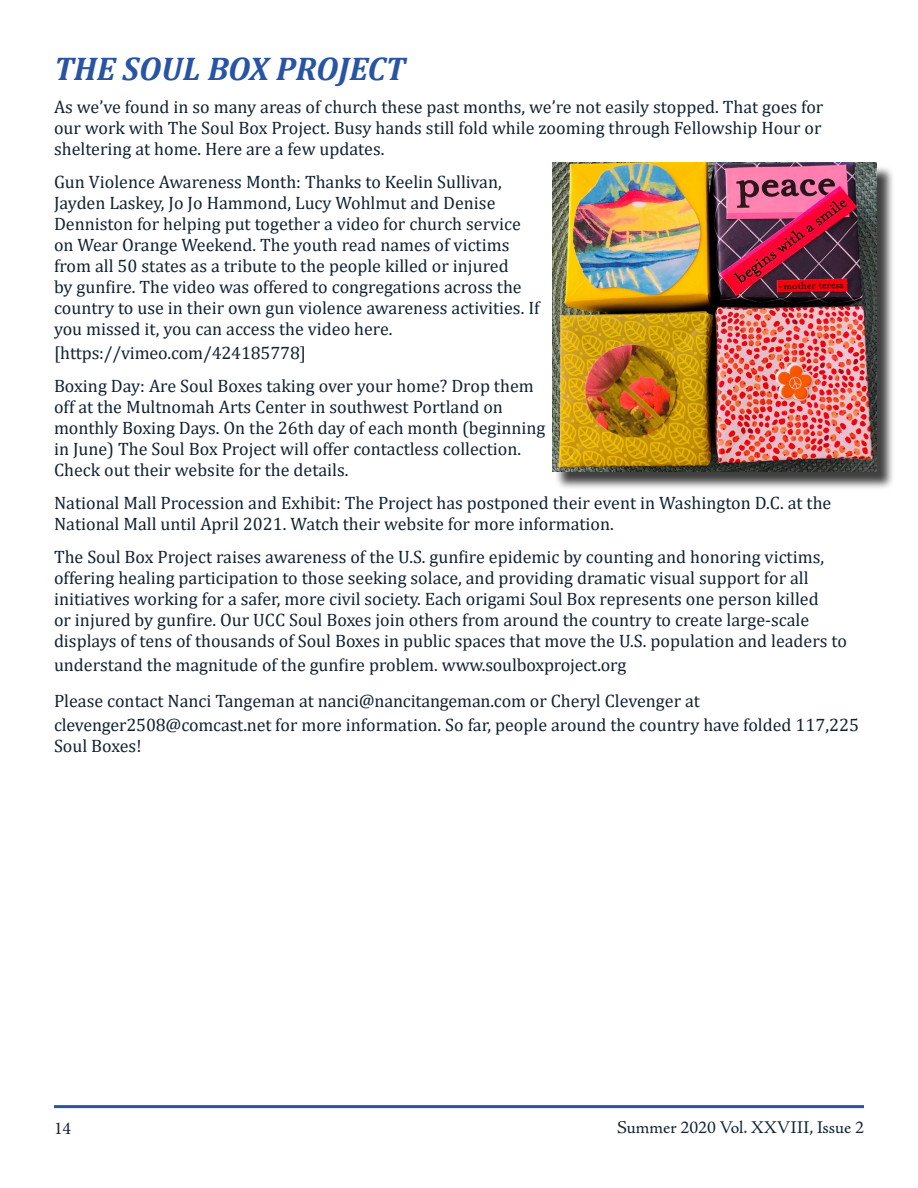
<style>
.page{position:relative;width:918px;height:1188px;background:#fff}
.page>*{position:absolute;margin:0;border:0;box-sizing:border-box;transform-origin:0 0}
.t1{font:italic 700 33px "Cambria";color:#2754a3}
.t2{font:18px/21px "Cambria";color:#122232}
.t3{font:18px "Adobe Jenson Pro";color:#122232}
.t4{font:18px "Minion Pro";color:#122232}
</style>
<div class="page">
<hr style="left:54px;top:1105px;width:810px;height:3px;background:#2754a3">
<div style="left:555px;top:165px;width:340px;height:325px;background:#000;opacity:.75"></div>
<img style="left:552px;top:163px;width:324px;height:309px">
<h1 class="t1" style="left:54px;top:45px;width:353px">THE SOUL BOX PROJECT</h1>
<p class="t2" style="left:54px;top:96px;width:771px;text-align:justify">As we’ve found in so many areas of church these past months, we’re not easily stopped. That goes for our work with The Soul Box Project. Busy hands still fold while zooming through Fellowship Hour or sheltering at home. Here are a few updates.</p>
<p class="t2" style="left:54px;top:171px;width:487px">Gun Violence Awareness Month: Thanks to Keelin Sullivan, Jayden Laskey, Jo Jo Hammond, Lucy Wohlmut and Denise Denniston for helping put together a video for church service on Wear Orange Weekend. The youth read names of victims from all 50 states as a tribute to the people killed or injured<br>by gunfire. The video was offered to congregations across the country to use in their own gun violence awareness activities. If you missed it, you can access the video here.</p>
<p class="t2" style="left:54px;top:336px;width:481px;line-height:33px">[https://vimeo.com/424185778]<br>Boxing Day: Are Soul Boxes taking over your home? Drop them</p>
<p class="t2" style="left:54px;top:396px;width:493px">off at the Multnomah Arts Center in southwest Portland on monthly Boxing Days. On the 26th day of each month (beginning in June) The Soul Box Project will offer contactless collection.<br>Check out their website for the details.</p>
<p class="t2" style="left:54px;top:492px;width:779px">National Mall Procession and Exhibit: The Project has postponed their event in Washington D.C. at the<br>National Mall until April 2021. Watch their website for more information.</p>
<p class="t2" style="left:54px;top:546px;width:795px">The Soul Box Project raises awareness of the U.S. gunfire epidemic by counting and honoring victims, offering healing participation to those seeking solace, and providing dramatic visual support for all initiatives working for a safer, more civil society. Each origami Soul Box represents one person killed<br>or injured by gunfire. Our UCC Soul Boxes join others from around the country to create large-scale displays of tens of thousands of Soul Boxes in public spaces that move the U.S. population and leaders to</p>
<p class="t2" style="left:54px;top:647px;width:647px;line-height:36px">understand the magnitude of the gunfire problem. www.soulboxproject.org<br>Please contact Nanci Tangeman at nanci@nancitangeman.com or Cheryl Clevenger at</p>
<p class="t2" style="left:54px;top:714px;width:807px">clevenger2508@comcast.net for more information. So far, people around the country have folded 117,225<br>Soul Boxes!</p>
<p class="t4" style="left:54px;top:1116px;width:19px">14</p>
<p class="t3" style="left:617px;top:1118px;width:248px">Summer 2020 Vol. XXVIII, Issue 2</p>
</div>
